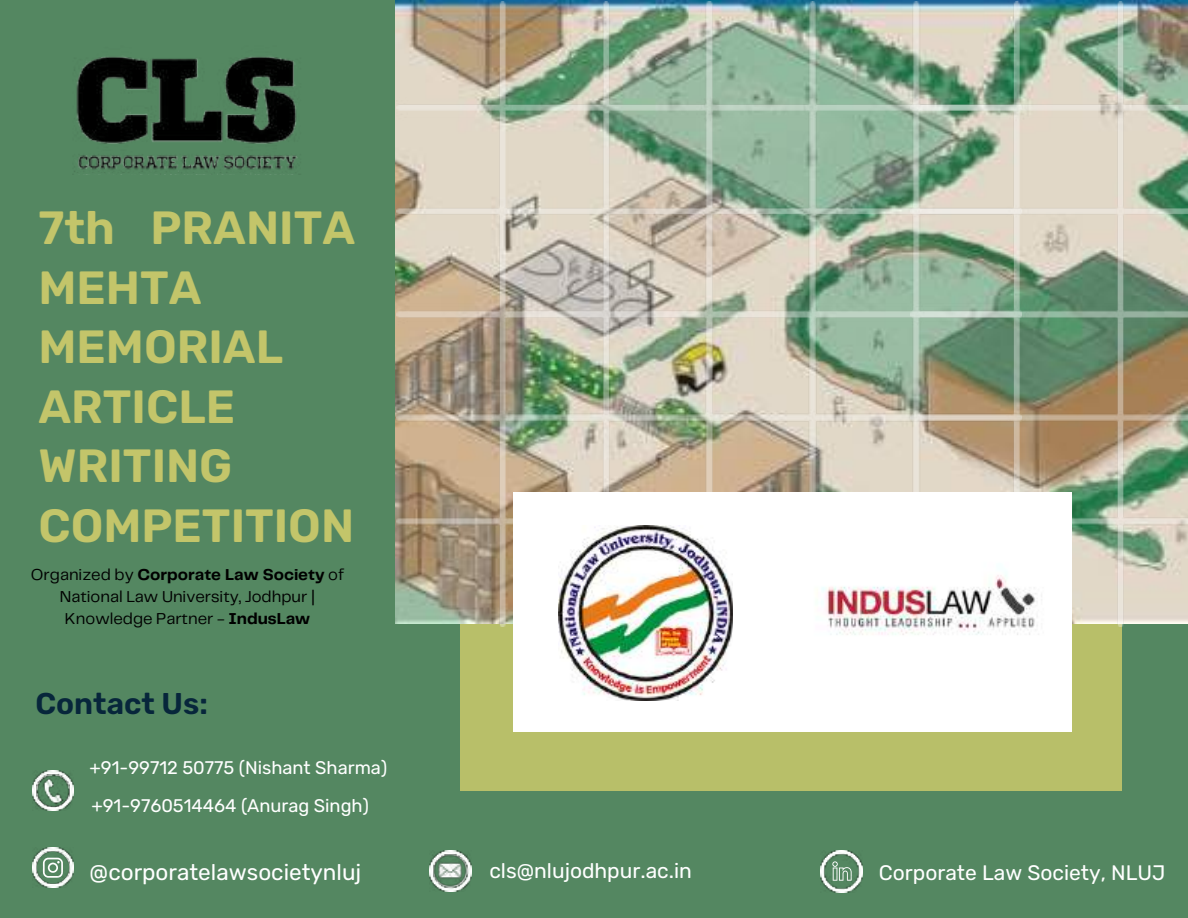
<style>
.page{position:relative;width:1188px;height:918px;background:#548761}
.page>*{position:absolute;margin:0;border:0;box-sizing:border-box;transform-origin:0 0}
.t1{font:600 46.5px/59.6px "Rubik";color:#c3c56a}
.t2{font:600 30px "Rubik";color:#07263b}
.t3{font:22.5px "Rubik";color:#fff}
.t4{font:21px "Rubik";color:#fff}
.t5{font:18.3px/38.8px "Rubik";color:#fff}
.t6{font:16.35px/22px "Telegraf";color:#000;text-align:center}
.s1{font-weight:700}
</style>
<div class="page">
<div style="left:460px;top:257px;width:662px;height:534px;background:#b8bf69"></div>
<img style="left:1021px;top:1px;width:167px;height:626px">
<img style="left:396px;top:1px;width:625px;height:626px">
<div style="left:513px;top:493px;width:558px;height:239px;background:#fff"></div>
<img style="left:558px;top:526px;width:175px;height:174px">
<img style="left:33px;top:847px;width:40px;height:41px">
<img style="left:430px;top:850px;width:41px;height:42px">
<img style="left:33px;top:770px;width:40px;height:41px">
<img style="left:74px;top:57px;width:224px;height:116px">
<img style="left:821px;top:574px;width:221px;height:61px">
<img style="left:820px;top:850px;width:43px;height:43px">
<h1 class="t1" style="left:38px;top:199px;width:318px">7th PRANITA<br>MEHTA<br>MEMORIAL<br>ARTICLE<br>WRITING<br>COMPETITION</h1>
<p class="t6" style="left:31px;top:564px;width:315px">Organized by <span class="s1">Corporate Law Society</span> of<br>National Law University, Jodhpur |<br>Knowledge Partner - <span class="s1">IndusLaw</span></p>
<h2 class="t2" style="left:36px;top:686px;width:174px">Contact Us:</h2>
<p class="t5" style="left:90px;top:748px;width:299px">+91-99712 50775 (Nishant Sharma) +91-9760514464 (Anurag Singh)</p>
<p class="t4" style="left:489px;top:859px;width:204px">cls@nlujodhpur.ac.in</p>
<h3 class="t3" style="left:90px;top:859px;width:273px">@corporatelawsocietynluj</h3>
<p class="t4" style="left:879px;top:860px;width:288px">Corporate Law Society, NLUJ</p>
</div>
